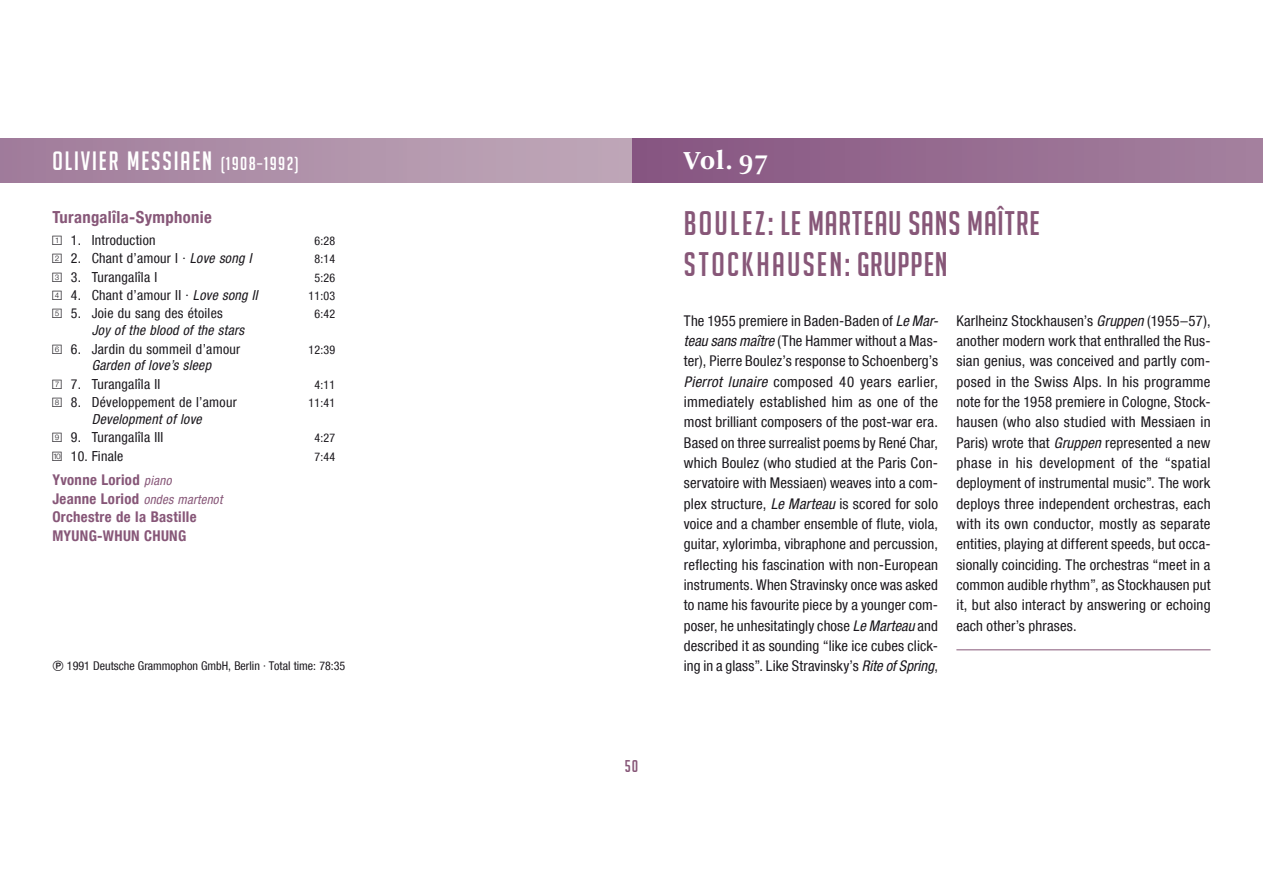
<style>
.page{position:relative;width:1263px;height:893px;background:#fff}
.page>*{position:absolute;margin:0;border:0;box-sizing:border-box;transform-origin:0 0}
.t1{font:33.3px/40.3px "Big Noodle Titling";letter-spacing:.035em;color:#875778}
.t2{font:700 27.3px "Arnhem";color:#fff}
.t3{font:25.95px "Big Noodle Titling";letter-spacing:.075em;color:#fff}
.t4{font:700 condensed 16.65px "Helvetica Neue LT Com";letter-spacing:.02em;color:#875778}
.t5{font:16.65px "Big Noodle Titling";color:#875778}
.t6{font:condensed 14.85px/20.4px "Helvetica Neue LT Com";letter-spacing:.01em;color:#1a171c;text-align:justify}
.t7{font:700 condensed 14.85px/18.5px "Helvetica Neue LT Com";letter-spacing:.02em;color:#875778}
.t8{font:condensed 13.8px/18.5px "Helvetica Neue LT Com";letter-spacing:.02em;color:#1a171c;text-align:right}
.t9{font:italic condensed 13.8px/18.5px "Helvetica Neue LT Com";letter-spacing:.02em;color:#1a171c}
.t10{font:italic condensed 12.9px "Helvetica Neue LT Com";letter-spacing:.02em;color:#875778}
.t11{font:condensed 12px "Helvetica Neue LT Com";color:#1a171c}
.s1{font-size:18.45px}
.s2{font-family:"Grammophon No 2";font-stretch:normal}
.s3{font-style:italic}
.s4{font-family:"Grammophon No 2";font-style:normal;font-stretch:normal}
.s5{font-style:normal}
.s6{font-weight:400;font-style:italic;font-size:12.9px}
.s7{font-weight:700;font-style:normal;font-size:14.85px}
.s8{font-family:"Deutsche Bahn AG Three";font-stretch:normal}
</style>
<div class="page">
<div style="left:631px;top:138px;width:632px;height:45px;background:linear-gradient(to right,#865481,#a4819e)"></div>
<div style="left:0;top:138px;width:631px;height:45px;background:linear-gradient(to right,#a07c9b,#c0a8b9)"></div>
<hr style="left:956px;top:649px;width:254px;height:1px;background:#875778">
<h3 class="t3" style="left:52px;top:147px;width:248px">OLIVIER MESSIAEN <span class="s1">(1908–1992)</span></h3>
<p class="t4" style="left:52px;top:212px;width:161px">Turangalîla-Symphonie</p>
<p class="t8" style="left:52px;top:232px;width:105px"><span class="s2">A</span> 1. Introduction</p>
<p class="t11" style="left:314px;top:236px;width:22px">6:28</p>
<p class="t8" style="left:52px;top:251px;width:201px"><span class="s2">B</span> 2. Chant d’amour I · <span class="s3">Love song I</span></p>
<p class="t11" style="left:314px;top:254px;width:22px">8:14</p>
<p class="t8" style="left:52px;top:269px;width:106px"><span class="s2">C</span> 3. Turangalîla I</p>
<p class="t11" style="left:314px;top:273px;width:22px">5:26</p>
<p class="t8" style="left:52px;top:288px;width:207px"><span class="s2">D</span> 4. Chant d’amour II · <span class="s3">Love song II</span></p>
<p class="t11" style="left:308px;top:291px;width:28px">11:03</p>
<p class="t8" style="left:52px;top:306px;width:172px"><span class="s2">E</span> 5. Joie du sang des étoiles</p>
<p class="t11" style="left:314px;top:310px;width:22px">6:42</p>
<p class="t8" style="left:52px;top:323px;width:193px"><span class="s3">Joy of the blood of the stars<br></span><span class="s2">F</span> 6. Jardin du sommeil d’amour</p>
<p class="t11" style="left:308px;top:345px;width:28px">12:39</p>
<p class="t9" style="left:52px;top:358px;width:160px;text-indent:39px">Garden of love’s sleep<br><span class="s4">G</span> <span class="s5">7. Turangalîla II</span></p>
<p class="t11" style="left:314px;top:380px;width:22px">4:11</p>
<p class="t8" style="left:52px;top:395px;width:186px"><span class="s2">H</span> 8. Développement de l’amour</p>
<p class="t11" style="left:308px;top:399px;width:28px">11:41</p>
<p class="t9" style="left:52px;top:412px;width:151px;text-indent:39px">Development of love<br><span class="s4">I</span> <span class="s5">9. Turangalîla III</span></p>
<p class="t11" style="left:314px;top:434px;width:22px">4:27</p>
<p class="t8" style="left:52px;top:449px;width:72px"><span class="s2">J</span> 10. Finale</p>
<p class="t11" style="left:314px;top:452px;width:22px">7:44</p>
<p class="t7" style="left:52px;top:473px;width:120px">Yvonne Loriod <span class="s6">piano</span></p>
<p class="t10" style="left:52px;top:495px;width:171px"><span class="s7">Jeanne Loriod</span> ondes martenot</p>
<p class="t7" style="left:52px;top:510px;width:146px">Orchestre de la Bastille<br>MYUNG-WHUN CHUNG</p>
<p class="t11" style="left:52px;top:661px;width:294px"><span class="s8">-</span> 1991 Deutsche Grammophon GmbH, Berlin · Total time: 78:35</p>
<p class="t5" style="left:625px;top:757px;width:15px">50</p>
<h2 class="t2" style="left:684px;top:145px;width:86px">Vol. 97</h2>
<h1 class="t1" style="left:684px;top:203px;width:357px">BOULEZ: LE MARTEAU SANS MAÎTRE<br>STOCKHAUSEN: GRUPPEN</h1>
<p class="t6" style="left:684px;top:312px;width:256px">The 1955 premiere in Baden-Baden of <span class="s3">Le Mar&shy;teau sans maître</span> (The Hammer without a Mas&shy;ter), Pierre Boulez’s response to Schoenberg’s <span class="s3">Pierrot lunaire</span> composed 40 years earlier, immediately established him as one of the most brilliant composers of the post-war era.<br>Based on three surrealist poems by René Char, which Boulez (who studied at the Paris Con&shy;servatoire with Messiaen) weaves into a com&shy;plex structure, <span class="s3">Le Marteau</span> is scored for solo voice and a chamber ensemble of flute, viola, guitar, xylorimba, vibraphone and percussion, reflecting his fascination with non-European instruments. When Stravinsky once was asked to name his favourite piece by a younger com&shy;poser, he unhesitatingly chose <span class="s3">Le Marteau</span> and described it as sounding “like ice cubes click&shy;ing in a glass”. Like Stravinsky’s <span class="s3">Rite of Spring</span>,</p>
<p class="t6" style="left:956px;top:312px;width:256px">Karlheinz Stockhausen’s <span class="s3">Gruppen</span> (1955–57), another modern work that enthralled the Rus&shy;sian genius, was conceived and partly com&shy;posed in the Swiss Alps. In his programme note for the 1958 premiere in Cologne, Stock&shy;hausen (who also studied with Messiaen in Paris) wrote that <span class="s3">Gruppen</span> represented a new phase in his development of the “spatial deployment of instrumental music”. The work deploys three independent orchestras, each with its own conductor, mostly as separate entities, playing at different speeds, but occa&shy;sionally coinciding. The orchestras “meet in a common audible rhythm”, as Stockhausen put it, but also interact by answering or echoing each other’s phrases.</p>
</div>
